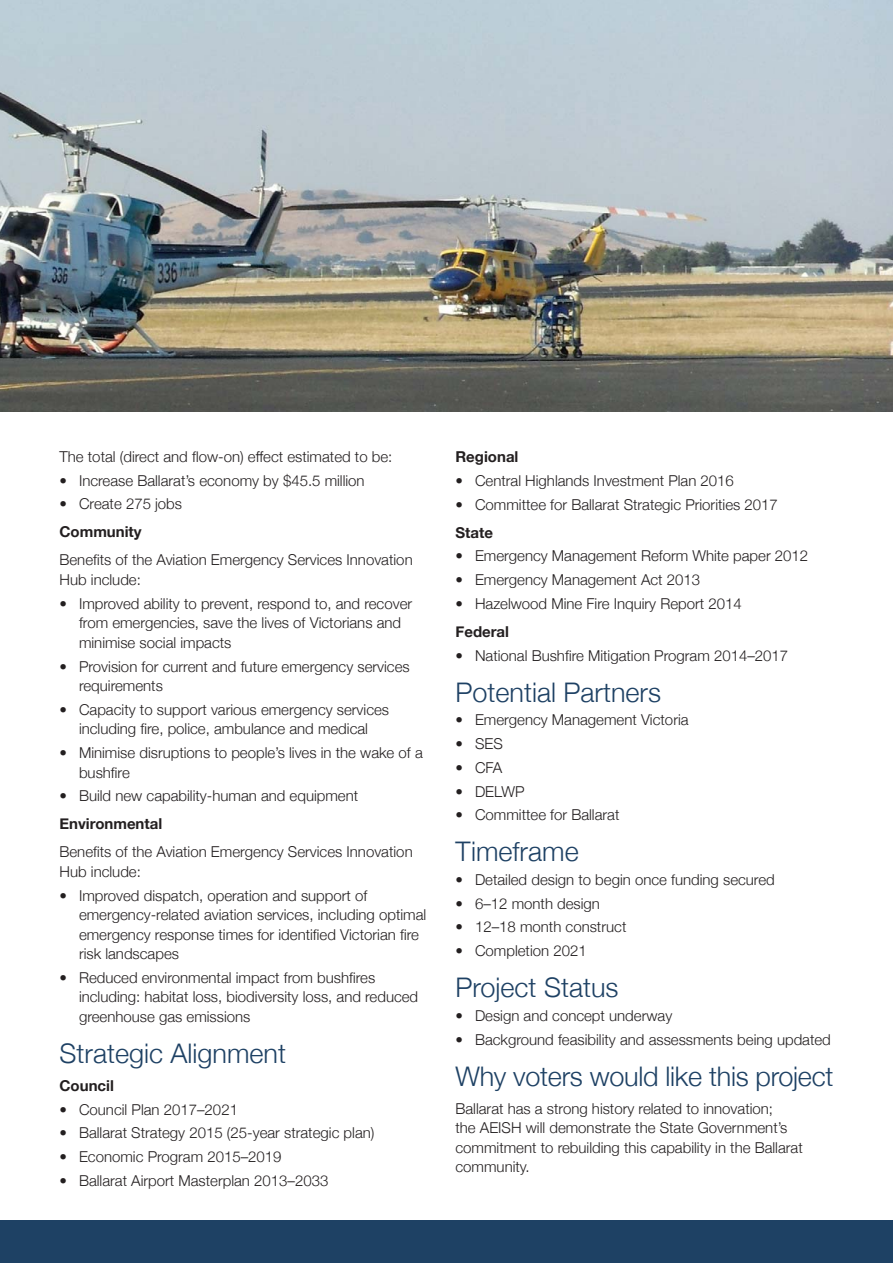
<style>
.page{position:relative;width:893px;height:1263px;background:#fff}
.page>*{position:absolute;margin:0;border:0;box-sizing:border-box;transform-origin:0 0}
.t1{font:300 27px "Helvetica Neue";color:#1e4164}
.t2{font:300 15px/19.5px "Helvetica Neue";color:#231f20}
.t3{font:700 15px "Helvetica Neue";color:#231f20}
</style>
<div class="page">
<div style="left:0;top:1220px;width:893px;height:43px;background:#1e4164"></div>
<img style="left:0;top:0;width:893px;height:411px">
<p class="t2" style="left:60px;top:447px;width:334px">The total (direct and flow-on) effect estimated to be:</p>
<p class="t2" style="left:60px;top:470px;width:307px">• Increase Ballarat’s economy by $45.5 million</p>
<p class="t2" style="left:60px;top:494px;width:124px">• Create 275 jobs</p>
<p class="t3" style="left:60px;top:523px;width:84px">Community</p>
<p class="t2" style="left:60px;top:550px;width:355px">Benefits of the Aviation Emergency Services Innovation<br>Hub include:</p>
<p class="t2" style="left:79px;top:593px;width:335px;text-indent:-20px">• Improved ability to prevent, respond to, and recover from emergencies, save the lives of Victorians and minimise social impacts</p>
<p class="t2" style="left:79px;top:656px;width:332px;text-indent:-20px">• Provision for current and future emergency services requirements</p>
<p class="t2" style="left:60px;top:699px;width:331px;text-align:center">• Capacity to support various emergency services including fire, police, ambulance and medical</p>
<p class="t2" style="left:79px;top:743px;width:345px;text-indent:-20px">• Minimise disruptions to people’s lives in the wake of a bushfire</p>
<p class="t2" style="left:60px;top:786px;width:300px">• Build new capability-human and equipment</p>
<p class="t3" style="left:60px;top:815px;width:104px">Environmental</p>
<p class="t2" style="left:60px;top:842px;width:355px">Benefits of the Aviation Emergency Services Innovation<br>Hub include:</p>
<p class="t2" style="left:79px;top:885px;width:349px;text-indent:-20px">• Improved dispatch, operation and support of emergency-related aviation services, including optimal emergency response times for identified Victorian fire risk landscapes</p>
<p class="t2" style="left:79px;top:967px;width:341px;text-indent:-19px">• Reduced environmental impact from bushfires including: habitat loss, biodiversity loss, and reduced greenhouse gas emissions</p>
<h1 class="t1" style="left:60px;top:1036px;width:228px">Strategic Alignment</h1>
<p class="t3" style="left:60px;top:1076px;width:56px">Council</p>
<p class="t2" style="left:60px;top:1099px;width:180px">• Council Plan 2017–2021</p>
<p class="t2" style="left:60px;top:1123px;width:316px">• Ballarat Strategy 2015 (25-year strategic plan)</p>
<p class="t2" style="left:60px;top:1146px;width:224px">• Economic Program 2015–2019</p>
<p class="t2" style="left:60px;top:1170px;width:270px">• Ballarat Airport Masterplan 2013–2033</p>
<p class="t3" style="left:455px;top:447px;width:65px">Regional</p>
<p class="t2" style="left:455px;top:470px;width:280px">• Central Highlands Investment Plan 2016</p>
<p class="t2" style="left:455px;top:494px;width:324px">• Committee for Ballarat Strategic Priorities 2017</p>
<p class="t3" style="left:455px;top:523px;width:39px">State</p>
<p class="t2" style="left:455px;top:546px;width:354px">• Emergency Management Reform White paper 2012</p>
<p class="t2" style="left:455px;top:570px;width:246px">• Emergency Management Act 2013</p>
<p class="t2" style="left:455px;top:593px;width:288px">• Hazelwood Mine Fire Inquiry Report 2014</p>
<p class="t3" style="left:455px;top:622px;width:55px">Federal</p>
<p class="t2" style="left:455px;top:645px;width:334px">• National Bushfire Mitigation Program 2014–2017</p>
<h1 class="t1" style="left:455px;top:675px;width:207px">Potential Partners</h1>
<p class="t2" style="left:455px;top:710px;width:235px">• Emergency Management Victoria</p>
<p class="t2" style="left:455px;top:734px;width:49px">• SES</p>
<p class="t2" style="left:455px;top:757px;width:48px">• CFA</p>
<p class="t2" style="left:455px;top:781px;width:70px">• DELWP</p>
<p class="t2" style="left:455px;top:805px;width:165px">• Committee for Ballarat</p>
<h1 class="t1" style="left:455px;top:835px;width:125px">Timeframe</h1>
<p class="t2" style="left:455px;top:869px;width:321px">• Detailed design to begin once funding secured</p>
<p class="t2" style="left:455px;top:893px;width:146px">• 6–12 month design</p>
<p class="t2" style="left:455px;top:917px;width:172px">• 12–18 month construct</p>
<p class="t2" style="left:455px;top:941px;width:133px">• Completion 2021</p>
<h1 class="t1" style="left:455px;top:971px;width:165px">Project Status</h1>
<p class="t2" style="left:455px;top:1005px;width:218px">• Design and concept underway</p>
<p class="t2" style="left:455px;top:1029px;width:377px">• Background feasibility and assessments being updated</p>
<h1 class="t1" style="left:455px;top:1059px;width:379px">Why voters would like this project</h1>
<p class="t2" style="left:455px;top:1098px;width:349px">Ballarat has a strong history related to innovation;<br>the AEISH will demonstrate the State Government’s commitment to rebuilding this capability in the Ballarat community.</p>
</div>
